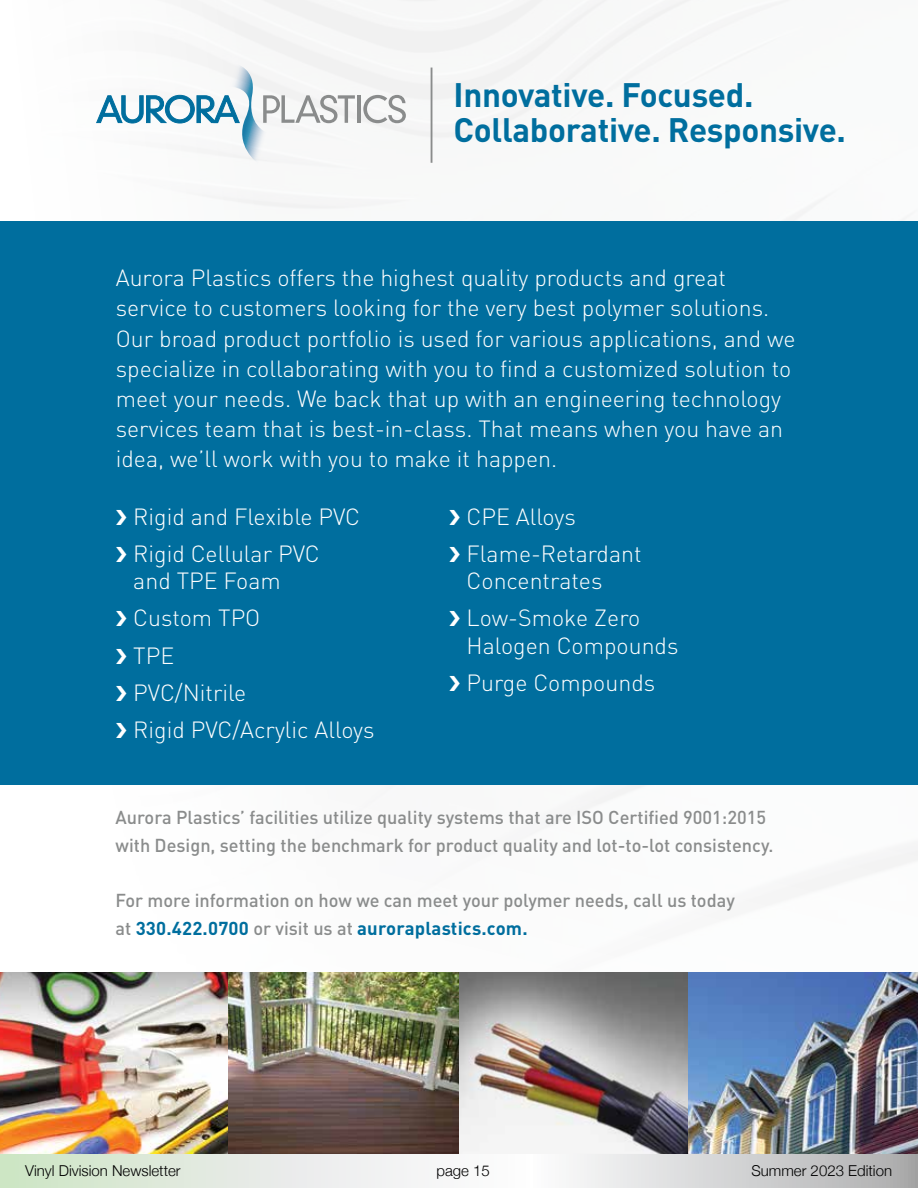
<style>
.page{position:relative;width:918px;height:1188px;background:#fff}
.page>*{position:absolute;margin:0;border:0;box-sizing:border-box;transform-origin:0 0}
.t1{font:700 33.6px/35.4px "DINOT";letter-spacing:-.01em;color:#006e9e}
.t2{font:300 23.1px/37px "DINOT";color:#fff}
.t3{font:500 18.45px/27.8px "DINOT";color:#8a8c8c}
.t4{font:300 15px "Helvetica Neue";color:#000}
.s1{font-weight:700;color:#006e9e}
</style>
<div class="page">
<svg style="left:0;top:1153px;width:918px;height:35px"></svg>
<hr style="left:358px;top:95px;width:3px;height:28px;background:#8a8c8c">
<svg style="left:363px;top:95px;width:43px;height:28px"></svg>
<svg style="left:95px;top:64px;width:260px;height:100px"></svg>
<hr style="left:431px;top:68px;width:1px;height:95px;background:#8a8c8c">
<div style="left:0;top:221px;width:918px;height:564px;background:#006e9e"></div>
<img style="left:0;top:972px;width:918px;height:181px">
<h1 class="t1" style="left:454px;top:76px;width:394px">Innovative. Focused.<br>Collaborative. Responsive.</h1>
<p class="t2" style="left:116px;top:262px;width:681px;line-height:30.2px">Aurora Plastics offers the highest quality products and great service to customers looking for the very best polymer solutions.<br>Our broad product portfolio is used for various applications, and we specialize in collaborating with you to find a customized solution to meet your needs. We back that up with an engineering technology services team that is best-in-class. That means when you have an idea, we’ll work with you to make it happen.</p>
<p class="t2" style="left:116px;top:497px;width:246px">❯ Rigid and Flexible PVC ❯ Rigid Cellular PVC</p>
<p class="t2" style="left:116px;top:562px;width:261px;text-indent:18px">and TPE Foam<br>❯ Custom TPO<br>❯ TPE<br>❯ PVC/Nitrile<br>❯ Rigid PVC/Acrylic Alloys</p>
<p class="t2" style="left:449px;top:497px;width:194px">❯ CPE Alloys<br>❯ Flame-Retardant</p>
<p class="t2" style="left:449px;top:562px;width:193px;text-indent:18px">Concentrates<br>❯ Low-Smoke Zero</p>
<p class="t2" style="left:449px;top:626px;width:231px;text-indent:18px">Halogen Compounds ❯ Purge Compounds</p>
<p class="t3" style="left:116px;top:802px;width:659px">Aurora Plastics’ facilities utilize quality systems that are ISO Certified 9001:2015 with Design, setting the benchmark for product quality and lot-to-lot consistency.</p>
<p class="t3" style="left:116px;top:886px;width:621px">For more information on how we can meet your polymer needs, call us today at <span class="s1">330.422.0700</span> or visit us at <span class="s1">auroraplastics.com.</span></p>
<p class="t4" style="left:25px;top:1158px;width:157px">Vinyl Division Newsletter</p>
<p class="t4" style="left:436px;top:1158px;width:55px">page 15</p>
<p class="t4" style="left:751px;top:1158px;width:142px">Summer 2023 Edition</p>
</div>
